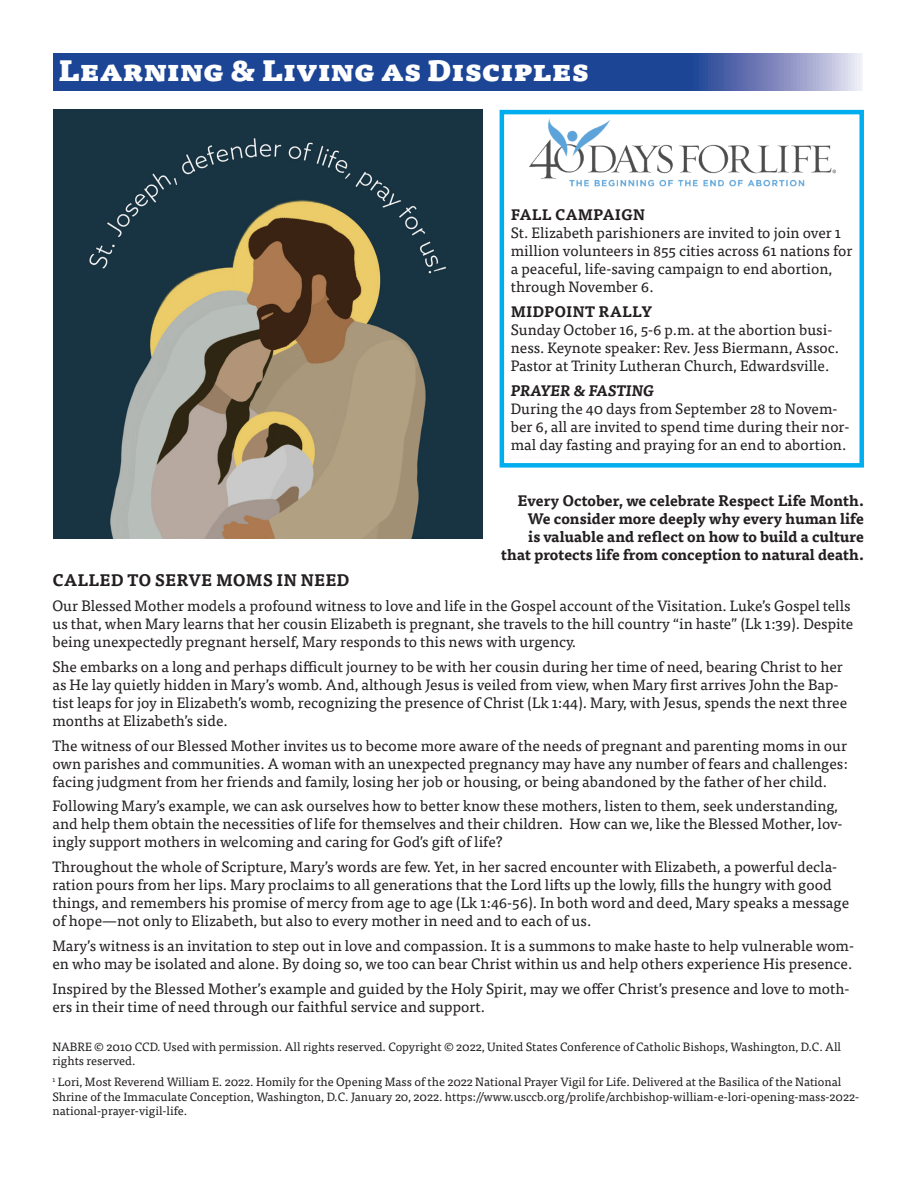
<style>
.page{position:relative;width:918px;height:1188px;background:#fff}
.page>*{position:absolute;margin:0;border:0;box-sizing:border-box;transform-origin:0 0}
.t1{font:900 28.5px "Tisa Pro";color:#fff}
.t2{font:700 16.5px "Tisa Pro";color:#231f20}
.t3{font:15px/18px "Tisa Pro";color:#231f20}
.t4{font:700 15px/18px "Tisa Pro";color:#231f20;text-align:right}
.t5{font:12px/14.4px "Tisa Pro";color:#231f20}
.s1{font-weight:700}
.s2{font-weight:700;font-style:italic}
</style>
<div class="page">
<svg style="left:54px;top:54px;width:808px;height:36px;background:#32549f"></svg>
<img style="left:530px;top:118px;width:305px;height:69px">
<div style="left:500px;top:110px;width:364px;height:358px;border:4px solid #00aeef"></div>
<img style="left:54px;top:110px;width:428px;height:428px">
<p class="t1" style="left:58px;top:46px;width:532px">Learning &amp; Living as Disciples</p>
<p class="t3" style="left:511px;top:205px;width:343px"><span class="s1">FALL CAMPAIGN<br></span>St. Elizabeth parishioners are invited to join over 1 million volunteers in 855 cities across 61 nations for a peaceful, life-saving campaign to end abortion, through November 6.</p>
<p class="t3" style="left:511px;top:302px;width:330px"><span class="s1">MIDPOINT RALLY<br></span>Sunday October 16, 5-6 p.m. at the abortion busi&shy;ness. Keynote speaker: Rev. Jess Biermann, Assoc.<br>Pastor at Trinity Lutheran Church, Edwardsville.</p>
<p class="t3" style="left:511px;top:381px;width:340px"><span class="s2">PRAYER &amp; FASTING<br></span>During the 40 days from September 28 to Novem&shy;ber 6, all are invited to spend time during their nor&shy;mal day fasting and praying for an end to abortion.</p>
<p class="t4" style="left:501px;top:491px;width:364px">Every October, we celebrate Respect Life Month.<br>We consider more deeply why every human life<br>is valuable and reflect on how to build a culture that protects life from conception to natural death.</p>
<p class="t2" style="left:52px;top:567px;width:299px">CALLED TO SERVE MOMS IN NEED</p>
<p class="t3" style="left:52px;top:596px;width:802px">Our Blessed Mother models a profound witness to love and life in the Gospel account of the Visitation. Luke’s Gospel tells us that, when Mary learns that her cousin Elizabeth is pregnant, she travels to the hill country “in haste” (Lk 1:39). Despite being unexpectedly pregnant herself, Mary responds to this news with urgency.</p>
<p class="t3" style="left:52px;top:657px;width:796px">She embarks on a long and perhaps difficult journey to be with her cousin during her time of need, bearing Christ to her as He lay quietly hidden in Mary’s womb. And, although Jesus is veiled from view, when Mary first arrives John the Bap&shy;tist leaps for joy in Elizabeth’s womb, recognizing the presence of Christ (Lk 1:44). Mary, with Jesus, spends the next three months at Elizabeth’s side.</p>
<p class="t3" style="left:52px;top:735px;width:797px;text-align:justify">The witness of our Blessed Mother invites us to become more aware of the needs of pregnant and parenting moms in our own parishes and communities. A woman with an unexpected pregnancy may have any number of fears and challenges: facing judgment from her friends and family, losing her job or housing, or being abandoned by the father of her child.</p>
<p class="t3" style="left:52px;top:796px;width:792px">Following Mary’s example, we can ask ourselves how to better know these mothers, listen to them, seek understanding, and help them obtain the necessities of life for themselves and their children. How can we, like the Blessed Mother, lov&shy;ingly support mothers in welcoming and caring for God’s gift of life?</p>
<p class="t3" style="left:52px;top:857px;width:798px">Throughout the whole of Scripture, Mary’s words are few. Yet, in her sacred encounter with Elizabeth, a powerful decla&shy;ration pours from her lips. Mary proclaims to all generations that the Lord lifts up the lowly, fills the hungry with good things, and remembers his promise of mercy from age to age (Lk 1:46-56). In both word and deed, Mary speaks a message of hope—not only to Elizabeth, but also to every mother in need and to each of us.</p>
<p class="t3" style="left:52px;top:936px;width:803px">Mary’s witness is an invitation to step out in love and compassion. It is a summons to make haste to help vulnerable wom&shy;en who may be isolated and alone. By doing so, we too can bear Christ within us and help others experience His presence.</p>
<p class="t3" style="left:52px;top:978px;width:799px">Inspired by the Blessed Mother’s example and guided by the Holy Spirit, may we offer Christ’s presence and love to moth&shy;ers in their time of need through our faithful service and support.</p>
<p class="t5" style="left:52px;top:1039px;width:790px">NABRE © 2010 CCD. Used with permission. All rights reserved. Copyright © 2022, United States Conference of Catholic Bishops, Washington, D.C. All rights reserved.</p>
<p class="t5" style="left:52px;top:1074px;width:808px"><sup>1</sup> Lori, Most Reverend William E. 2022. Homily for the Opening Mass of the 2022 National Prayer Vigil for Life. Delivered at the Basilica of the National<br>Shrine of the Immaculate Conception, Washington, D.C. January 20, 2022. https://www.usccb.org/prolife/archbishop-william-e-lori-opening-mass-2022- national-prayer-vigil-life.</p>
</div>
